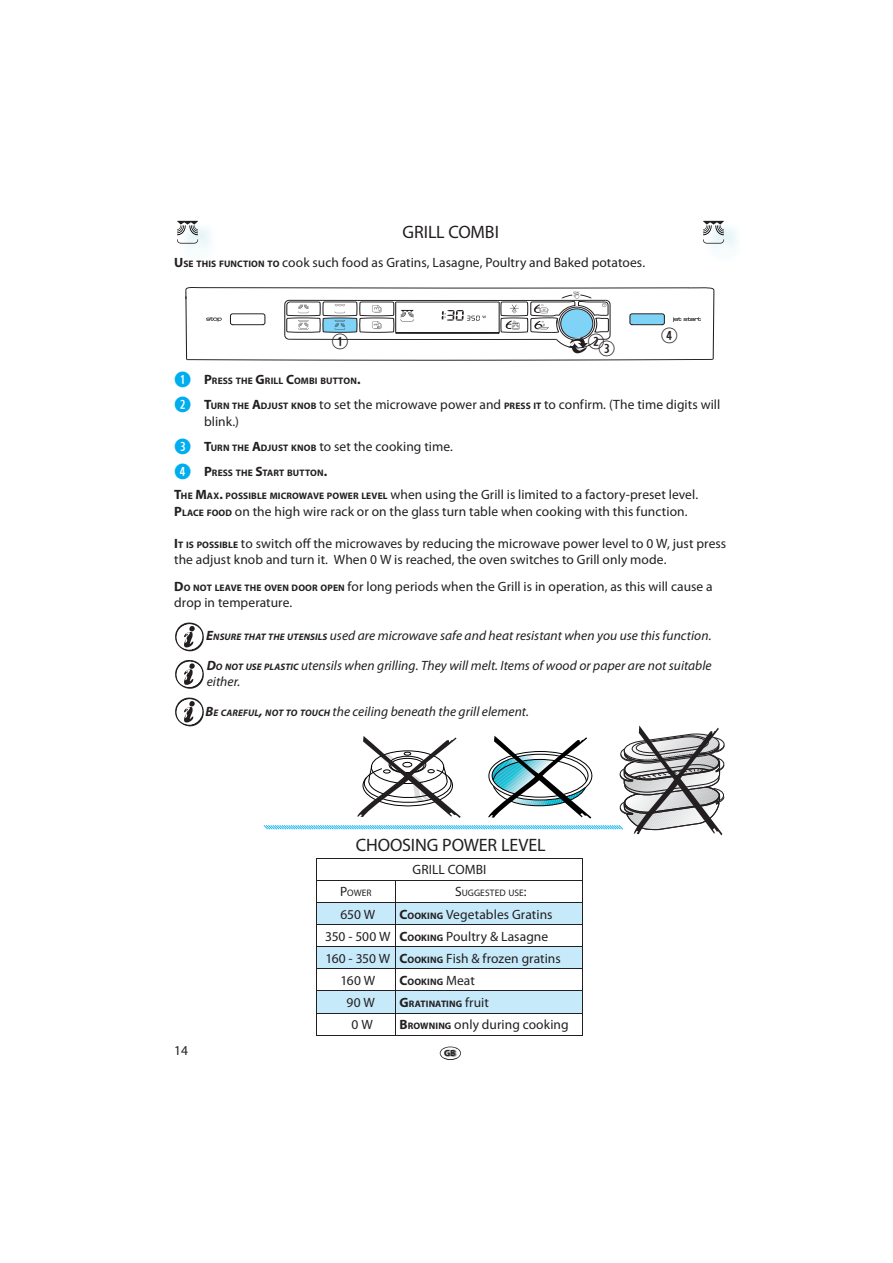
<style>
.page{position:relative;width:893px;height:1263px;background:#fff}
.page>*{position:absolute;margin:0;border:0;box-sizing:border-box;transform-origin:0 0}
.t1{font:21px "Combi Numerals";color:#231f20}
.t2{font:18px "Myriad Pro";letter-spacing:-.005em;color:#231f20}
.t3{font:13.5px/16.2px "Myriad Pro";letter-spacing:.005em;color:#231f20}
.t4{font:italic 13.5px/16.2px "Myriad Pro";color:#231f20}
.t5{font:700 9.45px "Myriad Pro";letter-spacing:.015em;color:#231f20}
.t6{font:9.45px "Myriad Pro";letter-spacing:.01em;color:#231f20}
.t7{font:700 8.85px "Myriad Pro";color:#231f20}
.s1{font-weight:700}
.s2{font-weight:700;font-size:9.45px}
.s3{font-family:"Combi Numerals";font-size:21px;color:#00aeef}
.s4{font-size:13.5px}
.s5{font-family:"Combi Numerals";font-weight:700;font-size:21px;color:#00aeef}
.s6{font-weight:400;font-size:13.5px}
</style>
<div class="page">
<svg style="left:440px;top:1047px;width:21px;height:12px"></svg>
<img style="left:443px;top:1048px;width:14px;height:12px">
<svg style="left:175px;top:622px;width:29px;height:30px"></svg>
<svg style="left:175px;top:660px;width:29px;height:29px"></svg>
<img style="left:186px;top:228px;width:24px;height:20px">
<svg style="left:177px;top:221px;width:21px;height:23px"></svg>
<img style="left:712px;top:228px;width:24px;height:20px">
<svg style="left:703px;top:221px;width:21px;height:23px"></svg>
<svg style="left:263px;top:725px;width:462px;height:110px"></svg>
<svg style="left:175px;top:697px;width:29px;height:30px"></svg>
<svg style="left:185px;top:287px;width:529px;height:74px"></svg>
<hr style="left:316px;top:1035px;width:266px;height:1px;background:#231f20">
<svg style="left:316px;top:858px;width:267px;height:177px"></svg>
<h2 class="t2" style="left:402px;top:226px;width:98px">GRILL COMBI</h2>
<p class="t3" style="left:174px;top:256px;width:472px"><span class="s1">U</span><span class="s2">SE THIS FUNCTION TO</span> cook such food as Gratins, Lasagne, Poultry and Baked potatoes.</p>
<h1 class="t1" style="left:331px;top:330px;width:19px">Q</h1>
<h1 class="t1" style="left:587px;top:333px;width:29px">WE</h1>
<h1 class="t1" style="left:660px;top:323px;width:19px">R</h1>
<p class="t5" style="left:174px;top:378px;width:188px"><span class="s3">Q</span> <span class="s4">P</span>RESS THE <span class="s4">G</span>RILL <span class="s4">C</span>OMBI BUTTON<span class="s4">.</span></p>
<p class="t3" style="left:204px;top:398px;width:518px;text-indent:-30px"><span class="s5">W</span> <span class="s1">T</span><span class="s2">URN THE</span> <span class="s1">A</span><span class="s2">DJUST KNOB</span> to set the microwave power and <span class="s2">PRESS IT</span> to confirm. (The time digits will blink.)</p>
<p class="t3" style="left:174px;top:440px;width:280px"><span class="s5">E</span> <span class="s1">T</span><span class="s2">URN THE</span> <span class="s1">A</span><span class="s2">DJUST KNOB</span> to set the cooking time.</p>
<p class="t5" style="left:174px;top:469px;width:155px"><span class="s3">R</span> <span class="s4">P</span>RESS THE <span class="s4">S</span>TART BUTTON<span class="s4">.</span></p>
<p class="t3" style="left:174px;top:488px;width:525px"><span class="s1">T</span><span class="s2">HE</span> <span class="s1">M</span><span class="s2">AX</span><span class="s1">.</span> <span class="s2">POSSIBLE MICROWAVE POWER LEVEL</span> when using the Grill is limited to a factory-preset level.<br><span class="s1">P</span><span class="s2">LACE FOOD</span> on the high wire rack or on the glass turn table when cooking with this function.</p>
<p class="t3" style="left:174px;top:537px;width:553px"><span class="s1">I</span><span class="s2">T IS POSSIBLE</span> to switch off the microwaves by reducing the microwave power level to 0 W, just press the adjust knob and turn it. When 0 W is reached, the oven switches to Grill only mode.</p>
<p class="t3" style="left:174px;top:580px;width:540px"><span class="s1">D</span><span class="s2">O NOT LEAVE THE OVEN DOOR OPEN</span> for long periods when the Grill is in operation, as this will cause a drop in temperature.</p>
<p class="t4" style="left:206px;top:629px;width:507px"><span class="s1">E</span><span class="s2">NSURE THAT THE UTENSILS</span> used are microwave safe and heat resistant when you use this function.</p>
<p class="t4" style="left:207px;top:659px;width:506px"><span class="s1">D</span><span class="s2">O NOT USE PLASTIC</span> utensils when grilling. They will melt. Items of wood or paper are not suitable either.</p>
<p class="t4" style="left:205px;top:705px;width:325px"><span class="s1">B</span><span class="s2">E CAREFUL</span><span class="s1">,</span> <span class="s2">NOT TO TOUCH</span> the ceiling beneath the grill element.</p>
<h2 class="t2" style="left:356px;top:838px;width:191px">CHOOSING POWER LEVEL</h2>
<p class="t3" style="left:412px;top:863px;width:75px">GRILL COMBI</p>
<p class="t6" style="left:340px;top:890px;width:33px"><span class="s4">P</span>OWER</p>
<p class="t6" style="left:455px;top:890px;width:73px"><span class="s4">S</span>UGGESTED USE<span class="s4">:</span></p>
<p class="t3" style="left:340px;top:907px;width:36px">650 W</p>
<p class="t3" style="left:399px;top:907px;width:154px"><span class="s1">C</span><span class="s2">OOKING</span> Vegetables Gratins</p>
<p class="t3" style="left:325px;top:930px;width:225px">350 - 500 W <span class="s1">C</span><span class="s2">OOKING</span> Poultry &amp; Lasagne</p>
<p class="t3" style="left:325px;top:952px;width:237px">160 - 350 W <span class="s1">C</span><span class="s2">OOKING</span> Fish &amp; frozen gratins</p>
<p class="t3" style="left:340px;top:974px;width:36px">160 W</p>
<p class="t5" style="left:399px;top:978px;width:77px"><span class="s4">C</span>OOKING <span class="s6">Meat</span></p>
<p class="t3" style="left:346px;top:996px;width:30px">90 W</p>
<p class="t5" style="left:399px;top:1000px;width:91px"><span class="s4">G</span>RATINATING <span class="s6">fruit</span></p>
<p class="t3" style="left:351px;top:1018px;width:23px">0 W</p>
<p class="t3" style="left:399px;top:1018px;width:171px"><span class="s1">B</span><span class="s2">ROWNING</span> only during cooking</p>
<p class="t3" style="left:174px;top:1044px;width:15px">14</p>
<p class="t7" style="left:444px;top:1048px;width:13px">GB</p>
</div>
